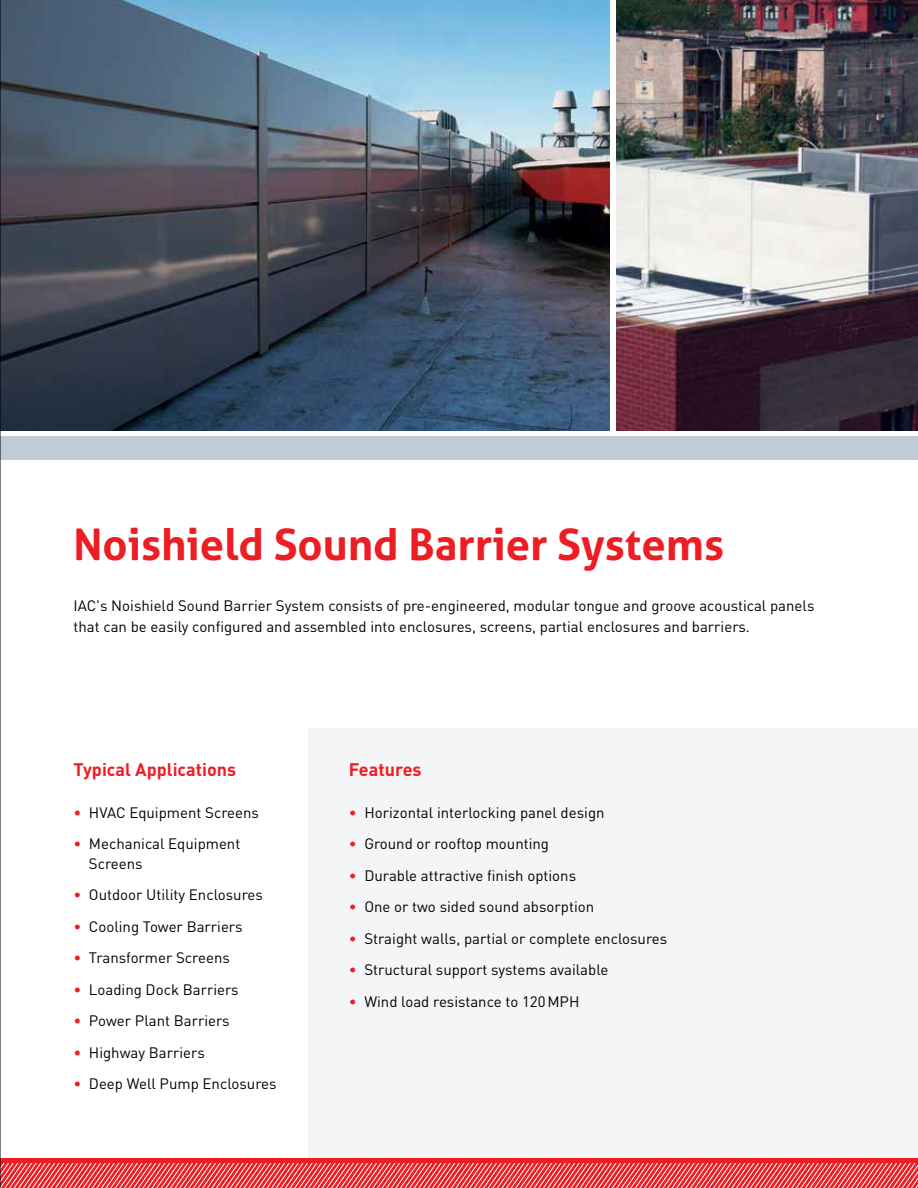
<style>
.page{position:relative;width:918px;height:1188px;background:#fff}
.page>*{position:absolute;margin:0;border:0;box-sizing:border-box;transform-origin:0 0}
.t1{font:700 43.5px "Aller";color:#ed1d24}
.t2{font:700 18px "DIN Pro";color:#ed1d24}
.t3{font:15px/21px "DIN Pro";color:#000}
.s1{color:#ed1d24}
</style>
<div class="page">
<div style="left:308px;top:728px;width:610px;height:431px;background:#f3f5f7"></div>
<div style="left:0;top:1159px;width:918px;height:29px;background:#ed1d24"></div>
<svg style="left:1px;top:1163px;width:917px;height:25px"></svg>
<img style="left:1px;top:0;width:609px;height:431px">
<img style="left:616px;top:0;width:302px;height:431px">
<div style="left:0;top:436px;width:918px;height:24px;background:#c0cbd6"></div>
<hr style="left:0;top:0;width:1px;height:1188px;background:#000">
<h1 class="t1" style="left:74px;top:518px;width:652px">Noishield Sound Barrier Systems</h1>
<p class="t3" style="left:74px;top:595px;width:742px">IAC's Noishield Sound Barrier System consists of pre-engineered, modular tongue and groove acoustical panels that can be easily configured and assembled into enclosures, screens, partial enclosures and barriers.</p>
<p class="t2" style="left:74px;top:757px;width:164px">Typical Applications</p>
<p class="t3" style="left:74px;top:801px;width:187px"><span class="s1">•</span> HVAC Equipment Screens</p>
<p class="t3" style="left:89px;top:833px;width:153px;line-height:19.5px;text-indent:-15px"><span class="s1">•</span> Mechanical Equipment<br>Screens</p>
<p class="t3" style="left:74px;top:884px;width:191px"><span class="s1">•</span> Outdoor Utility Enclosures</p>
<p class="t3" style="left:74px;top:915px;width:171px"><span class="s1">•</span> Cooling Tower Barriers</p>
<p class="t3" style="left:74px;top:947px;width:158px"><span class="s1">•</span> Transformer Screens</p>
<p class="t3" style="left:74px;top:978px;width:167px"><span class="s1">•</span> Loading Dock Barriers</p>
<p class="t3" style="left:74px;top:1010px;width:158px"><span class="s1">•</span> Power Plant Barriers</p>
<p class="t3" style="left:74px;top:1041px;width:133px"><span class="s1">•</span> Highway Barriers</p>
<p class="t3" style="left:74px;top:1073px;width:205px"><span class="s1">•</span> Deep Well Pump Enclosures</p>
<p class="t2" style="left:349px;top:757px;width:74px">Features</p>
<p class="t3" style="left:349px;top:801px;width:257px"><span class="s1">•</span> Horizontal interlocking panel design</p>
<p class="t3" style="left:349px;top:833px;width:202px"><span class="s1">•</span> Ground or rooftop mounting</p>
<p class="t3" style="left:349px;top:864px;width:229px"><span class="s1">•</span> Durable attractive finish options</p>
<p class="t3" style="left:349px;top:896px;width:247px"><span class="s1">•</span> One or two sided sound absorption</p>
<p class="t3" style="left:349px;top:927px;width:320px"><span class="s1">•</span> Straight walls, partial or complete enclosures</p>
<p class="t3" style="left:349px;top:959px;width:261px"><span class="s1">•</span> Structural support systems available</p>
<p class="t3" style="left:349px;top:990px;width:232px"><span class="s1">•</span> Wind load resistance to 120MPH</p>
</div>
